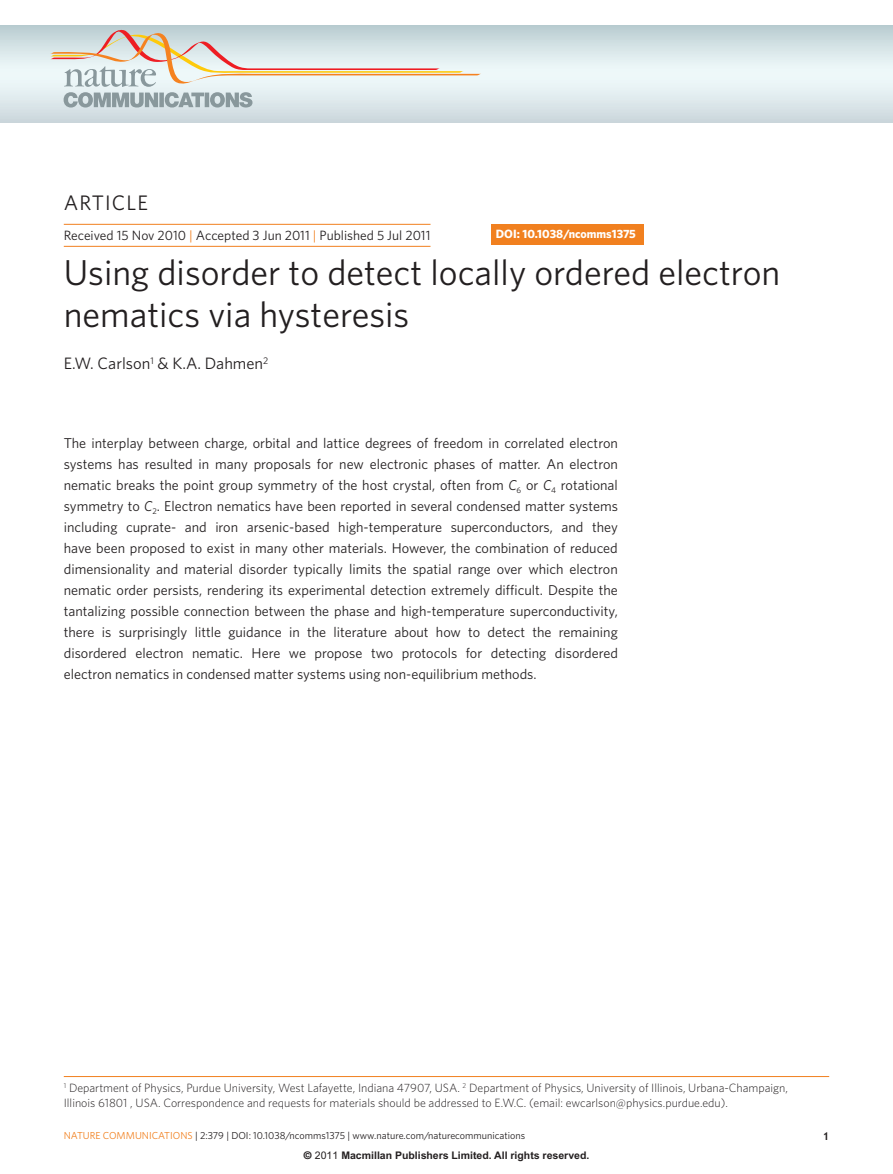
<style>
.page{position:relative;width:893px;height:1174px;background:#fff}
.page>*{position:absolute;margin:0;border:0;box-sizing:border-box;transform-origin:0 0}
.t1{font:36px/42px "Whitney";color:#231f20}
.t2{font:21px "Whitney";letter-spacing:.05em;color:#231f20}
.t3{font:16.5px "Whitney";color:#231f20}
.t4{font:14.25px/21px "Whitney";color:#231f20;text-align:justify}
.t5{font:13.5px "Whitney";color:#231f20}
.t6{font:300 12px/15px "Whitney";color:#231f20}
.t7{font:700 12px "Whitney";color:#fff}
.t8{font:700 10.5px "Arial";color:#231f20}
.t9{font:10.2px "Whitney";color:#231f20}
.t10{font:10.2px "Whitney";color:#f1801f}
.s1{color:#f1801f}
.s2{font-style:italic}
.s3{font-family:"Helvetica Bold 2";font-weight:400}
.s4{font-weight:400}
</style>
<div class="page">
<svg style="left:0;top:25px;width:893px;height:97px;background:#d8e4e7"></svg>
<svg style="left:50px;top:30px;width:431px;height:77px;background:#d8dad6"></svg>
<hr style="left:64px;top:224px;width:366px;height:1px;background:#f1801f">
<hr style="left:64px;top:246px;width:366px;height:1px;background:#f1801f">
<div style="left:492px;top:225px;width:152px;height:20px;background:#f1801f"></div>
<hr style="left:64px;top:1076px;width:765px;height:1px;background:#f1801f">
<h2 class="t2" style="left:64px;top:190px;width:86px">ARTICLE</h2>
<p class="t5" style="left:64px;top:227px;width:368px">Received 15 Nov 2010 <span class="s1">|</span> Accepted 3 Jun 2011 <span class="s1">|</span> Published 5 Jul 2011</p>
<p class="t7" style="left:496px;top:227px;width:142px">DOI: 10.1038/ncomms1375</p>
<h1 class="t1" style="left:64px;top:251px;width:718px">Using disorder to detect locally ordered electron nematics via hysteresis</h1>
<p class="t3" style="left:64px;top:353px;width:206px">E.W. Carlson<sup>1</sup> &amp; K.A. Dahmen<sup>2</sup></p>
<p class="t4" style="left:64px;top:432px;width:556px">The interplay between charge, orbital and lattice degrees of freedom in correlated electron systems has resulted in many proposals for new electronic phases of matter. An electron nematic breaks the point group symmetry of the host crystal, often from <span class="s2">C</span><sub>6</sub> or <span class="s2">C</span><sub>4</sub> rotational symmetry to <span class="s2">C</span><sub>2</sub>. Electron nematics have been reported in several condensed matter systems including cuprate- and iron arsenic-based high-temperature superconductors, and they have been proposed to exist in many other materials. However, the combination of reduced dimensionality and material disorder typically limits the spatial range over which electron nematic order persists, rendering its experimental detection extremely difficult. Despite the tantalizing possible connection between the phase and high-temperature superconductivity, there is surprisingly little guidance in the literature about how to detect the remaining disordered electron nematic. Here we propose two protocols for detecting disordered electron nematics in condensed matter systems using non-equilibrium methods.</p>
<p class="t6" style="left:64px;top:1080px;width:726px"><sup>1</sup> Department of Physics, Purdue University, West Lafayette, Indiana 47907, USA. <sup>2</sup> Department of Physics, University of Illinois, Urbana-Champaign,<br>Illinois 61801 , USA. Correspondence and requests for materials should be addressed to E.W.C. (email: ewcarlson@physics.purdue.edu).</p>
<p class="t10" style="left:64px;top:1129px;width:91px">nature communicati</p>
<p class="t9" style="left:173px;top:1129px;width:354px"><span class="s1">ons</span> | 2:379 | DOI: 10.1038/ncomms1375 | www.nature.com/naturecommunications</p>
<p class="t8" style="left:304px;top:1149px;width:287px"><span class="s3">©</span> <span class="s4">2011</span> Macmillan Publishers Limited. All rights reserved.</p>
</div>
